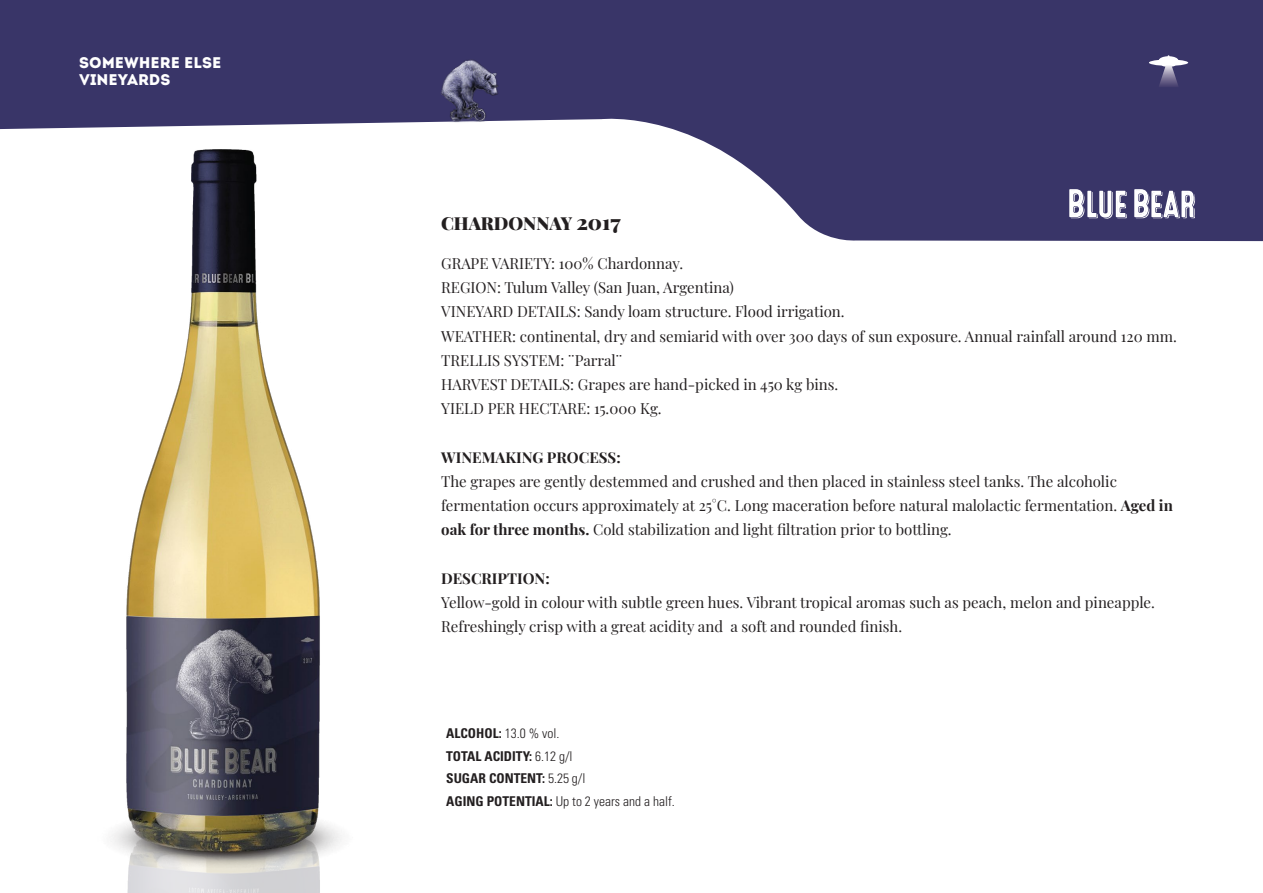
<style>
.page{position:relative;width:1263px;height:893px;background:#fff}
.page>*{position:absolute;margin:0;border:0;box-sizing:border-box;transform-origin:0 0}
.t1{font:900 18px "Playfair Display";color:#231f20}
.t2{font:15.45px/17px "Intro";color:#fff}
.t3{font:15px/24.2px "Playfair Display";color:#231f20}
.t4{font:700 15px "Playfair Display";color:#231f20}
.t5{font:700 condensed 13.5px/22.5px "Univers";color:#231f20}
.s1{font-size:21px}
.s2{font-weight:700}
.s3{font-weight:300}
</style>
<div class="page">
<div style="left:0;top:0;width:1263px;height:459px;background:#393568"></div>
<svg style="left:0;top:118px;width:1263px;height:341px;fill:#fff"></svg>
<img style="left:424px;top:60px;width:90px;height:74px">
<img style="left:68px;top:147px;width:309px;height:746px">
<svg style="left:1149px;top:55px;width:39px;height:32px"></svg>
<svg style="left:1069px;top:189px;width:58px;height:30px"></svg>
<svg style="left:1134px;top:189px;width:61px;height:29px"></svg>
<p class="t2" style="left:79px;top:55px;width:144px">SOMEWHERE ELSE<br>VINEYARDS</p>
<p class="t1" style="left:441px;top:209px;width:181px">CHARDONNAY <span class="s1">2017</span></p>
<p class="t3" style="left:441px;top:250px;width:737px">GRAPE VARIETY: 100% Chardonnay.<br>REGION: Tulum Valley (San Juan, Argentina)<br>VINEYARD DETAILS: Sandy loam structure. Flood irrigation.<br>WEATHER: continental, dry and semiarid with over 300 days of sun exposure. Annual rainfall around 120 mm.<br>TRELLIS SYSTEM: ¨Parral¨<br>HARVEST DETAILS: Grapes are hand-picked in 450 kg bins.<br>YIELD PER HECTARE: 15.000 Kg.</p>
<p class="t4" style="left:441px;top:445px;width:181px">WINEMAKING PROCESS:</p>
<p class="t3" style="left:441px;top:468px;width:733px">The grapes are gently destemmed and crushed and then placed in stainless steel tanks. The alcoholic fermentation occurs approximately at 25°C. Long maceration before natural malolactic fermentation. <span class="s2">Aged in oak for three months.</span> Cold stabilization and light filtration prior to bottling.</p>
<p class="t4" style="left:441px;top:566px;width:110px">DESCRIPTION:</p>
<p class="t3" style="left:441px;top:589px;width:715px">Yellow-gold in colour with subtle green hues. Vibrant tropical aromas such as peach, melon and pineapple.<br>Refreshingly crisp with a great acidity and a soft and rounded finish.</p>
<p class="t5" style="left:446px;top:722px;width:230px">ALCOHOL: <span class="s3">13.0 % vol.<br></span>TOTAL ACIDITY: <span class="s3">6.12 g/l<br></span>SUGAR CONTENT: <span class="s3">5.25 g/l<br></span>AGING POTENTIAL: <span class="s3">Up to 2 years and a half.</span></p>
</div>
